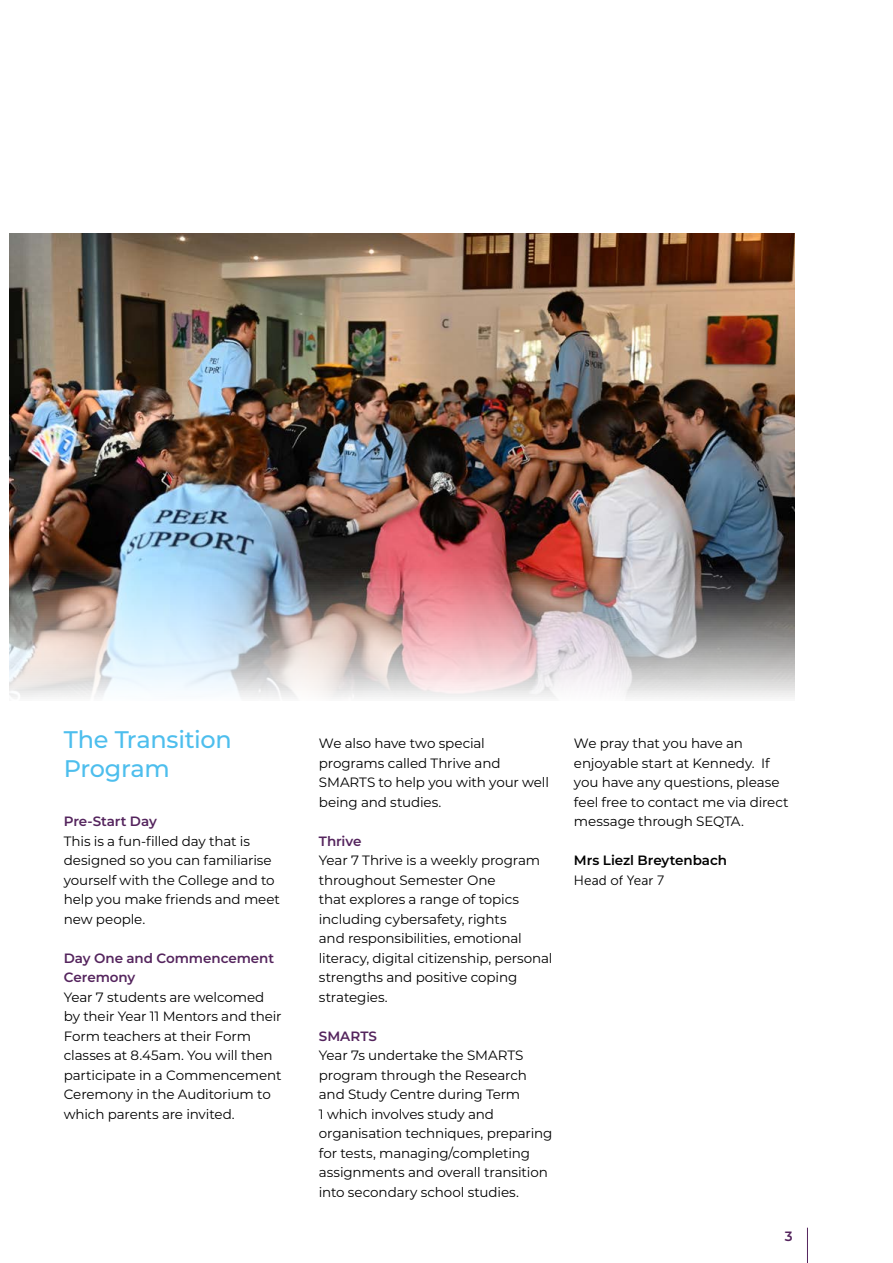
<style>
.page{position:relative;width:893px;height:1263px;background:#fff}
.page>*{position:absolute;margin:0;border:0;box-sizing:border-box;transform-origin:0 0}
.t1{font:500 24px/28.5px "Montserrat";letter-spacing:-.015em;color:#4dbeed}
.t2{font:13.5px/19.5px "Montserrat";letter-spacing:-.01em;color:#000}
.t3{font:600 13.5px/19.5px "Montserrat";letter-spacing:-.005em;color:#54245d}
.t4{font:600 13.5px "Montserrat";letter-spacing:-.005em;color:#000}
.t5{font:13.5px "Museo Sans 300";letter-spacing:.005em;color:#000}
</style>
<div class="page">
<img style="left:10px;top:234px;width:785px;height:463px">
<hr style="left:807px;top:1228px;width:1px;height:35px;background:#54245d">
<h1 class="t1" style="left:64px;top:725px;width:170px">The Transition<br>Program</h1>
<p class="t3" style="left:64px;top:811px;width:95px">Pre-Start Day</p>
<p class="t2" style="left:64px;top:831px;width:218px">This is a fun-filled day that is designed so you can familiarise yourself with the College and to help you make friends and meet new people.</p>
<p class="t3" style="left:64px;top:948px;width:212px">Day One and Commencement<br>Ceremony</p>
<p class="t2" style="left:64px;top:987px;width:219px">Year 7 students are welcomed by their Year 11 Mentors and their<br>Form teachers at their Form classes at 8.45am. You will then participate in a Commencement<br>Ceremony in the Auditorium to which parents are invited.</p>
<p class="t2" style="left:319px;top:733px;width:232px">We also have two special programs called Thrive and<br>SMARTS to help you with your well being and studies.</p>
<p class="t3" style="left:319px;top:831px;width:44px">Thrive</p>
<p class="t2" style="left:319px;top:850px;width:235px">Year 7 Thrive is a weekly program throughout Semester One<br>that explores a range of topics including cybersafety, rights<br>and responsibilities, emotional literacy, digital citizenship, personal strengths and positive coping strategies.</p>
<p class="t3" style="left:319px;top:1026px;width:60px">SMARTS</p>
<p class="t2" style="left:319px;top:1045px;width:235px">Year 7s undertake the SMARTS program through the Research and Study Centre during Term<br>1 which involves study and organisation techniques, preparing for tests, managing/completing assignments and overall transition into secondary school studies.</p>
<p class="t2" style="left:574px;top:733px;width:216px">We pray that you have an enjoyable start at Kennedy. If you have any questions, please feel free to contact me via direct message through SEQTA.</p>
<p class="t4" style="left:574px;top:851px;width:155px">Mrs Liezl Breytenbach</p>
<p class="t5" style="left:574px;top:873px;width:92px">Head of Year 7</p>
<p class="t3" style="left:785px;top:1226px;width:9px">3</p>
</div>
